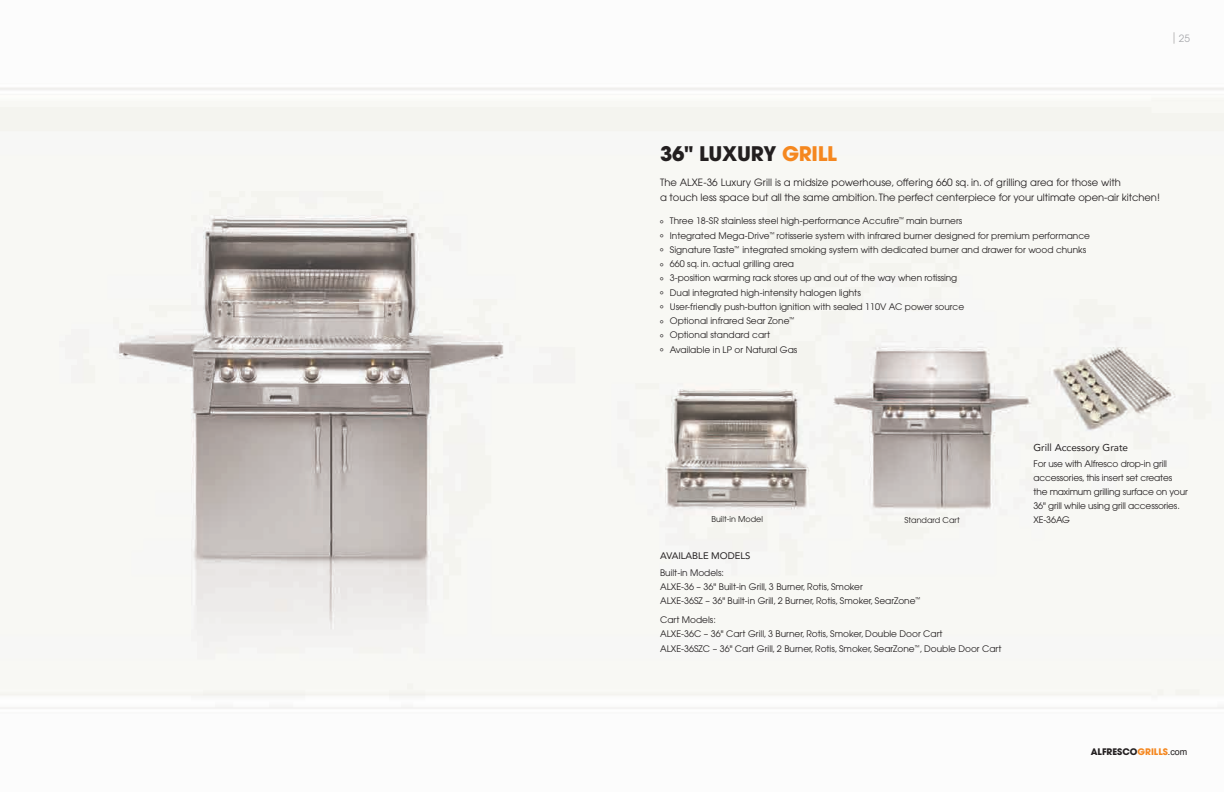
<style>
.page{position:relative;width:1224px;height:792px;background:#fff}
.page>*{position:absolute;margin:0;border:0;box-sizing:border-box;transform-origin:0 0}
.t1{font:700 20px "Avant Garde";letter-spacing:-.015em;color:#231f20}
.t2{font:10px/15px "Avant Garde";letter-spacing:-.005em;color:#231f20}
.t3{font:10px "Avenir";color:#231f20}
.t4{font:10px "Avant Garde";color:#a8a9ad}
.t5{font:9.5px "Avenir";color:#231f20}
.t6{font:9px/14.2px "Avant Garde";color:#231f20}
.t7{font:700 9px "Avant Garde";color:#231f20}
.t8{font:8px "Avant Garde";color:#231f20}
.s1{color:#f5871f}
.s2{font-family:"Helvetica";font-weight:400}
</style>
<div class="page">
<img style="left:0;top:32px;width:1224px;height:677px">
<svg style="left:1174px;top:32px;width:1px;height:12px"></svg>
<p class="t4" style="left:1179px;top:35px;width:13px">25</p>
<h1 class="t1" style="left:660px;top:147px;width:178px">36" LUXURY <span class="s1">GRILL</span></h1>
<p class="t2" style="left:660px;top:175px;width:501px">The ALXE-36 Luxury Grill is a midsize powerhouse, offering 660 sq. in. of grilling area for those with<br>a touch less space but all the same ambition. The perfect centerpiece for your ultimate open-air kitchen!</p>
<p class="t6" style="left:660px;top:215px;width:432px">º Three 18-SR stainless steel high-performance Accufire<sup>™</sup> main burners<br>º Integrated Mega-Drive<sup>™</sup> rotisserie system with infrared burner designed for premium performance º Signature Taste<sup>™</sup> integrated smoking system with dedicated burner and drawer for wood chunks º 660 sq. in. actual grilling area<br>º 3-position warming rack stores up and out of the way when rotissing<br>º Dual integrated high-intensity halogen lights<br>º User-friendly push-button ignition with sealed 110V AC power source<br>º Optional infrared Sear Zone<sup>™<br></sup>º Optional standard cart<br>º Available in LP or Natural Gas</p>
<p class="t8" style="left:711px;top:516px;width:53px">Built-in Model</p>
<p class="t8" style="left:905px;top:517px;width:57px">Standard Cart</p>
<p class="t5" style="left:660px;top:549px;width:92px">AVAILABLE MODELS</p>
<p class="t6" style="left:660px;top:566px;width:262px">Built-in Models:<br>ALXE-36 – 36" Built-in Grill, 3 Burner, Rotis, Smoker<br>ALXE-36SZ – 36" Built-in Grill, 2 Burner, Rotis, Smoker, SearZone<sup>™</sup></p>
<p class="t6" style="left:660px;top:614px;width:343px">Cart Models:<br>ALXE-36C – 36" Cart Grill, 3 Burner, Rotis, Smoker, Double Door Cart<br>ALXE-36SZC – 36" Cart Grill, 2 Burner, Rotis, Smoker, SearZone<sup>™</sup>, Double Door Cart</p>
<p class="t3" style="left:1033px;top:441px;width:96px">Grill Accessory Grate</p>
<p class="t6" style="left:1033px;top:457px;width:156px">For use with Alfresco drop-in grill accessories, this insert set creates the maximum grilling surface on your<br>36" grill while using grill accessories.<br>XE-36AG</p>
<p class="t7" style="left:1091px;top:748px;width:98px">ALFRESCO<span class="s1">GRILLS</span><span class="s2">.com</span></p>
</div>
